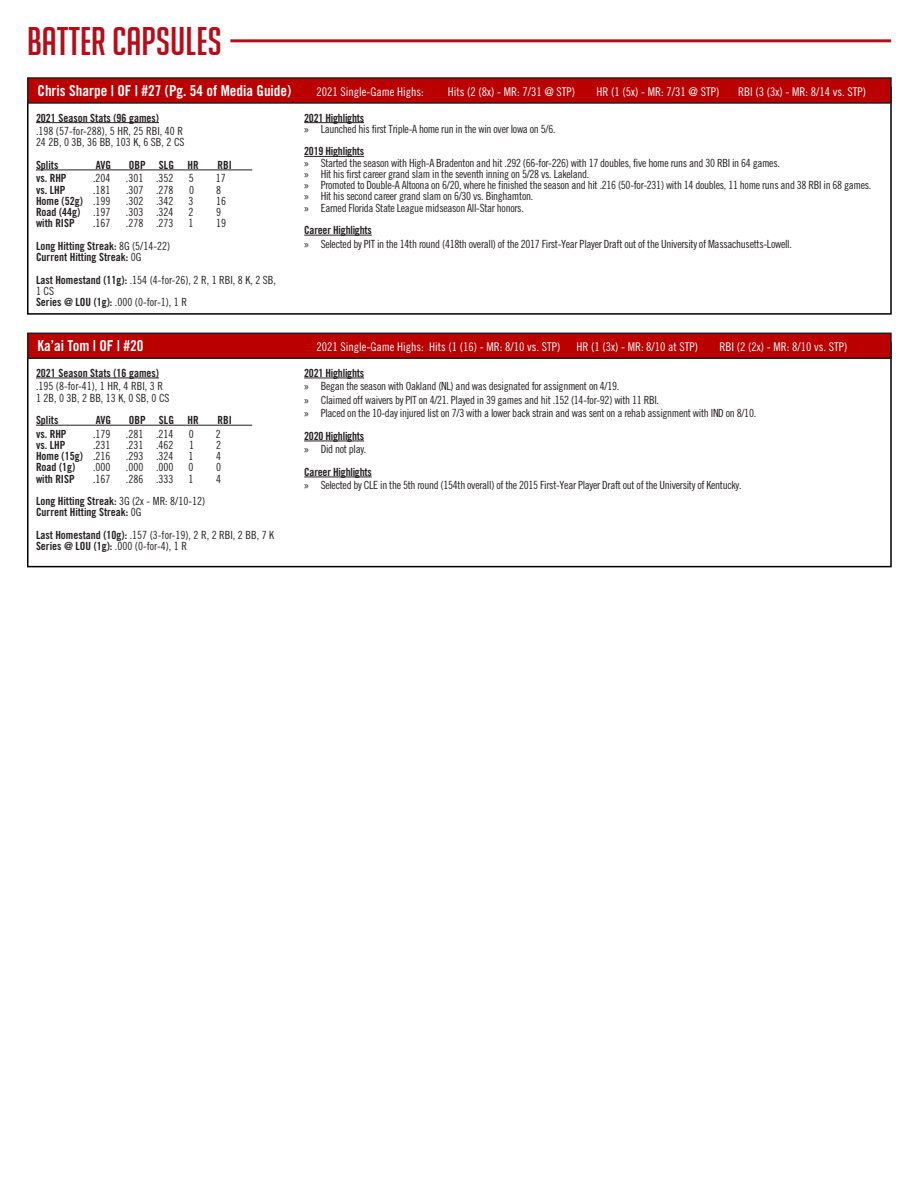
<style>
.page{position:relative;width:918px;height:1188px;background:#fff}
.page>*{position:absolute;margin:0;border:0;box-sizing:border-box;transform-origin:0 0}
.t1{font:39px "Big Noodle Titling";color:#b50e1a}
.t2{font:15px "Trade Gothic LT Std Bd Cn 20";color:#fff}
.t3{font:12px "Trade Gothic LT Std Cn 18";color:#fff}
.t4{font:11.25px "Trade Gothic LT Std Cn 18";letter-spacing:-.025em;color:#231f20}
.t5{font:11.25px "Trade Gothic LT Std Bd Cn 20";color:#231f20}
.t6{font:11.25px/11.2px "Trade Gothic LT Std Cn 18";color:#231f20}
.t7{font:11.25px "Trade Gothic LT Std Bd Cn 20";letter-spacing:-.02em;color:#231f20}
.s1{font-family:"Trade Gothic LT Std Cn 18"}
.s2{font-family:"Trade Gothic LT Std Bd Cn 20"}
.s3{font-family:"Myriad Pro"}
</style>
<div class="page">
<hr style="left:230px;top:39px;width:661px;height:3px;background:#b50e1a">
<hr style="left:36px;top:378px;width:123px;height:1px;background:#231f20">
<hr style="left:36px;top:425px;width:216px;height:1px;background:#231f20">
<hr style="left:304px;top:378px;width:60px;height:1px;background:#231f20">
<hr style="left:304px;top:441px;width:60px;height:1px;background:#231f20">
<hr style="left:304px;top:477px;width:68px;height:1px;background:#231f20">
<div style="left:28px;top:333px;width:863px;height:25px;background:#ba0000"></div>
<div style="left:27px;top:333px;width:865px;height:26px;border:2px solid #231f20"></div>
<hr style="left:36px;top:122px;width:123px;height:1px;background:#231f20">
<hr style="left:36px;top:170px;width:216px;height:1px;background:#231f20">
<hr style="left:304px;top:122px;width:60px;height:1px;background:#231f20">
<hr style="left:304px;top:156px;width:60px;height:1px;background:#231f20">
<hr style="left:304px;top:235px;width:68px;height:1px;background:#231f20">
<div style="left:28px;top:78px;width:863px;height:25px;background:#ba0000"></div>
<div style="left:27px;top:77px;width:865px;height:27px;border:2px solid #231f20"></div>
<p class="t1" style="left:27px;top:20px;width:197px">baTTER CAPSULES</p>
<p class="t2" style="left:38px;top:81px;width:255px">Chris Sharpe | OF | #27 (Pg. 54 of Media Guide)</p>
<p class="t3" style="left:316px;top:84px;width:109px">2021 Single-Game Highs:</p>
<p class="t3" style="left:448px;top:84px;width:129px">Hits (2 (8x) - MR: 7/31 @ STP)</p>
<p class="t3" style="left:597px;top:84px;width:124px">HR (1 (5x) - MR: 7/31 @ STP)</p>
<p class="t3" style="left:738px;top:84px;width:129px">RBI (3 (3x) - MR: 8/14 vs. STP)</p>
<p class="t5" style="left:36px;top:111px;width:125px">2021 Season Stats (96 games)</p>
<p class="t6" style="left:36px;top:125px;width:148px">.198 (57-for-288), 5 HR, 25 RBI, 40 R</p>
<p class="t6" style="left:36px;top:137px;width:150px">24 2B, 0 3B, 36 BB, 103 K, 6 SB, 2 CS</p>
<p class="t5" style="left:36px;top:158px;width:24px">Splits</p>
<p class="t5" style="left:96px;top:158px;width:17px">AVG</p>
<p class="t5" style="left:129px;top:158px;width:71px">OBP SLG HR</p>
<p class="t5" style="left:217px;top:158px;width:16px">RBI</p>
<p class="t5" style="left:36px;top:171px;width:32px">vs. RHP</p>
<p class="t4" style="left:93px;top:172px;width:19px">.204</p>
<p class="t4" style="left:126px;top:172px;width:49px">.301 .352</p>
<p class="t4" style="left:189px;top:172px;width:6px">5</p>
<p class="t4" style="left:216px;top:172px;width:11px">17</p>
<p class="t5" style="left:36px;top:183px;width:31px">vs. LHP</p>
<p class="t4" style="left:93px;top:183px;width:19px">.181</p>
<p class="t4" style="left:126px;top:183px;width:49px">.307 .278</p>
<p class="t4" style="left:189px;top:183px;width:6px">0</p>
<p class="t4" style="left:216px;top:183px;width:6px">8</p>
<p class="t5" style="left:36px;top:194px;width:76px">Home (52g) <span class="s1">.199</span></p>
<p class="t4" style="left:126px;top:194px;width:49px">.302 .342</p>
<p class="t4" style="left:189px;top:194px;width:6px">3</p>
<p class="t4" style="left:216px;top:194px;width:11px">16</p>
<p class="t5" style="left:36px;top:205px;width:76px">Road (44g) <span class="s1">.197</span></p>
<p class="t4" style="left:126px;top:205px;width:49px">.303 .324</p>
<p class="t4" style="left:189px;top:205px;width:6px">2</p>
<p class="t4" style="left:216px;top:205px;width:6px">9</p>
<p class="t5" style="left:36px;top:216px;width:40px">with RISP</p>
<p class="t4" style="left:93px;top:217px;width:19px">.167</p>
<p class="t4" style="left:126px;top:217px;width:49px">.278 .273</p>
<p class="t4" style="left:189px;top:217px;width:6px">1</p>
<p class="t4" style="left:216px;top:217px;width:11px">19</p>
<p class="t5" style="left:36px;top:239px;width:136px">Long Hitting Streak: <span class="s1">8G (5/14-22)</span></p>
<p class="t5" style="left:36px;top:250px;width:107px">Current Hitting Streak: <span class="s1">0G</span></p>
<p class="t6" style="left:36px;top:274px;width:242px"><span class="s2">Last Homestand (11g):</span> .154 (4-for-26), 2 R, 1 RBI, 8 K, 2 SB,<br>1 CS</p>
<p class="t4" style="left:36px;top:295px;width:153px"><span class="s2">Series @ LOU (1g):</span> .000 (0-for-1), 1 R</p>
<p class="t7" style="left:304px;top:111px;width:61px">2021 Highlights</p>
<p class="t4" style="left:304px;top:122px;width:253px"><span class="s3">»</span> Launched his first Triple-A home run in the win over Iowa on 5/6.</p>
<p class="t7" style="left:304px;top:144px;width:61px">2019 Highlights</p>
<p class="t4" style="left:304px;top:156px;width:477px"><span class="s3">»</span> Started the season with High-A Bradenton and hit .292 (66-for-226) with 17 doubles, five home runs and 30 RBI in 64 games.</p>
<p class="t4" style="left:304px;top:167px;width:287px"><span class="s3">»</span> Hit his first career grand slam in the seventh inning on 5/28 vs. Lakeland.</p>
<p class="t4" style="left:304px;top:178px;width:569px"><span class="s3">»</span> Promoted to Double-A Altoona on 6/20, where he finished the season and hit .216 (50-for-231) with 14 doubles, 11 home runs and 38 RBI in 68 games.</p>
<p class="t4" style="left:304px;top:190px;width:231px"><span class="s3">»</span> Hit his second career grand slam on 6/30 vs. Binghamton.</p>
<p class="t4" style="left:304px;top:201px;width:221px"><span class="s3">»</span> Earned Florida State League midseason All-Star honors.</p>
<p class="t7" style="left:304px;top:223px;width:69px">Career Highlights</p>
<p class="t4" style="left:304px;top:237px;width:489px"><span class="s3">»</span> Selected by PIT in the 14th round (418th overall) of the 2017 First-Year Player Draft out of the University of Massachusetts-Lowell.</p>
<p class="t2" style="left:38px;top:336px;width:108px">Ka’ai Tom | OF | #20</p>
<p class="t3" style="left:316px;top:339px;width:245px">2021 Single-Game Highs: Hits (1 (16) - MR: 8/10 vs. STP)</p>
<p class="t3" style="left:576px;top:339px;width:123px">HR (1 (3x) - MR: 8/10 at STP)</p>
<p class="t3" style="left:720px;top:339px;width:129px">RBI (2 (2x) - MR: 8/10 vs. STP)</p>
<p class="t5" style="left:36px;top:366px;width:125px">2021 Season Stats (16 games)</p>
<p class="t6" style="left:36px;top:381px;width:129px">.195 (8-for-41), 1 HR, 4 RBI, 3 R</p>
<p class="t6" style="left:36px;top:392px;width:135px">1 2B, 0 3B, 2 BB, 13 K, 0 SB, 0 CS</p>
<p class="t5" style="left:36px;top:413px;width:24px">Splits</p>
<p class="t5" style="left:96px;top:413px;width:17px">AVG</p>
<p class="t5" style="left:129px;top:413px;width:71px">OBP SLG HR</p>
<p class="t5" style="left:217px;top:413px;width:16px">RBI</p>
<p class="t5" style="left:36px;top:427px;width:32px">vs. RHP</p>
<p class="t4" style="left:93px;top:427px;width:19px">.179</p>
<p class="t4" style="left:126px;top:427px;width:49px">.281 .214</p>
<p class="t4" style="left:189px;top:427px;width:6px">0</p>
<p class="t4" style="left:216px;top:427px;width:6px">2</p>
<p class="t5" style="left:36px;top:438px;width:31px">vs. LHP</p>
<p class="t4" style="left:93px;top:438px;width:19px">.231</p>
<p class="t4" style="left:126px;top:438px;width:49px">.231 .462</p>
<p class="t4" style="left:189px;top:438px;width:6px">1</p>
<p class="t4" style="left:216px;top:438px;width:6px">2</p>
<p class="t5" style="left:36px;top:449px;width:76px">Home (15g) <span class="s1">.216</span></p>
<p class="t4" style="left:126px;top:449px;width:49px">.293 .324</p>
<p class="t4" style="left:189px;top:449px;width:6px">1</p>
<p class="t4" style="left:216px;top:449px;width:6px">4</p>
<p class="t5" style="left:36px;top:460px;width:41px">Road (1g)</p>
<p class="t4" style="left:93px;top:461px;width:19px">.000</p>
<p class="t4" style="left:126px;top:461px;width:49px">.000 .000</p>
<p class="t4" style="left:189px;top:461px;width:6px">0</p>
<p class="t4" style="left:216px;top:461px;width:6px">0</p>
<p class="t5" style="left:36px;top:472px;width:40px">with RISP</p>
<p class="t4" style="left:93px;top:472px;width:19px">.167</p>
<p class="t4" style="left:126px;top:472px;width:49px">.286 .333</p>
<p class="t4" style="left:189px;top:472px;width:6px">1</p>
<p class="t4" style="left:216px;top:472px;width:6px">4</p>
<p class="t5" style="left:36px;top:494px;width:171px">Long Hitting Streak: <span class="s1">3G (2x - MR: 8/10-12)</span></p>
<p class="t5" style="left:36px;top:505px;width:107px">Current Hitting Streak: <span class="s1">0G</span></p>
<p class="t6" style="left:36px;top:529px;width:240px"><span class="s2">Last Homestand (10g):</span> .157 (3-for-19), 2 R, 2 RBI, 2 BB, 7 K</p>
<p class="t4" style="left:36px;top:539px;width:153px"><span class="s2">Series @ LOU (1g):</span> .000 (0-for-4), 1 R</p>
<p class="t7" style="left:304px;top:366px;width:61px">2021 Highlights</p>
<p class="t4" style="left:304px;top:380px;width:317px"><span class="s3">»</span> Began the season with Oakland (NL) and was designated for assignment on 4/19.</p>
<p class="t4" style="left:304px;top:393px;width:356px"><span class="s3">»</span> Claimed off waivers by PIT on 4/21. Played in 39 games and hit .152 (14-for-92) with 11 RBI.</p>
<p class="t4" style="left:304px;top:407px;width:453px"><span class="s3">»</span> Placed on the 10-day injured list on 7/3 with a lower back strain and was sent on a rehab assignment with IND on 8/10.</p>
<p class="t7" style="left:304px;top:429px;width:61px">2020 Highlights</p>
<p class="t4" style="left:304px;top:443px;width:64px"><span class="s3">»</span> Did not play.</p>
<p class="t7" style="left:304px;top:465px;width:69px">Career Highlights</p>
<p class="t4" style="left:304px;top:479px;width:439px"><span class="s3">»</span> Selected by CLE in the 5th round (154th overall) of the 2015 First-Year Player Draft out of the University of Kentucky.</p>
</div>
